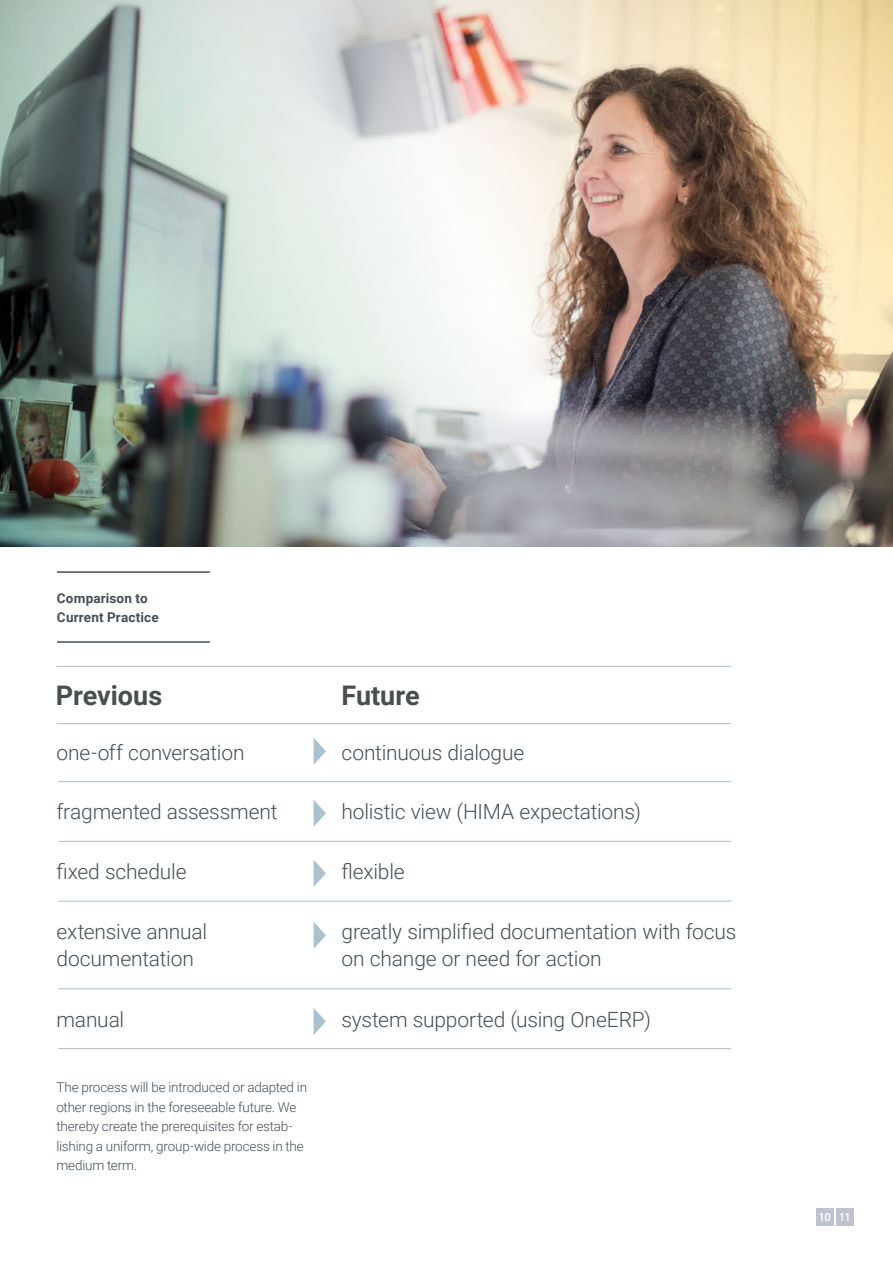
<style>
.page{position:relative;width:893px;height:1263px;background:#fff}
.page>*{position:absolute;margin:0;border:0;box-sizing:border-box;transform-origin:0 0}
.t1{font:700 27px "Roboto";color:#48504d}
.t2{font:300 21px/27px "Roboto";letter-spacing:-.01em;color:#445055}
.t3{font:300 13.5px/19.5px "Roboto";letter-spacing:-.015em;color:#445055}
.t4{font:700 13.5px/19.5px "Roboto";letter-spacing:.015em;color:#445055}
.t5{font:500 11.25px "Roboto";color:#fff}
</style>
<div class="page">
<hr style="left:57px;top:571px;width:153px;height:2px;background:#445055">
<hr style="left:57px;top:641px;width:153px;height:2px;background:#445055">
<hr style="left:58px;top:781px;width:673px;height:1px;background:#b7c9c2">
<hr style="left:58px;top:900px;width:673px;height:2px;background:#b7c9c2">
<hr style="left:58px;top:1048px;width:673px;height:1px;background:#b7c9c2">
<hr style="left:58px;top:841px;width:673px;height:1px;background:#b7c9c2">
<hr style="left:58px;top:988px;width:673px;height:1px;background:#b7c9c2">
<hr style="left:57px;top:723px;width:674px;height:1px;background:#b7c9c2">
<hr style="left:57px;top:666px;width:674px;height:1px;background:#b7c9c2">
<svg style="left:314px;top:738px;width:12px;height:27px"></svg>
<svg style="left:314px;top:860px;width:12px;height:27px"></svg>
<svg style="left:314px;top:800px;width:12px;height:27px"></svg>
<svg style="left:314px;top:922px;width:12px;height:27px"></svg>
<svg style="left:314px;top:1008px;width:12px;height:27px"></svg>
<img style="left:0;top:0;width:893px;height:546px">
<div style="left:836px;top:1208px;width:17px;height:17px;background:#bfc2cf"></div>
<div style="left:816px;top:1208px;width:17px;height:17px;background:#bfc2cf"></div>
<p class="t4" style="left:57px;top:587px;width:103px">Comparison to<br>Current Practice</p>
<p class="t1" style="left:56px;top:676px;width:108px">Previous</p>
<p class="t1" style="left:342px;top:676px;width:80px">Future</p>
<p class="t2" style="left:57px;top:738px;width:189px">one-off conversation</p>
<p class="t2" style="left:342px;top:738px;width:184px">continuous dialogue</p>
<p class="t2" style="left:57px;top:798px;width:222px">fragmented assessment</p>
<p class="t2" style="left:342px;top:798px;width:301px">holistic view (HIMA expectations)</p>
<p class="t2" style="left:57px;top:857px;width:132px">fixed schedule</p>
<p class="t2" style="left:342px;top:857px;width:65px">flexible</p>
<p class="t2" style="left:57px;top:917px;width:152px">extensive annual documentation</p>
<p class="t2" style="left:342px;top:917px;width:396px">greatly simplified documentation with focus on change or need for action</p>
<p class="t2" style="left:57px;top:1005px;width:69px">manual</p>
<p class="t2" style="left:342px;top:1005px;width:311px">system supported (using OneERP)</p>
<p class="t3" style="left:56px;top:1077px;width:252px">The process will be introduced or adapted in other regions in the foreseeable future. We thereby create the prerequisites for estab&shy;lishing a uniform, group-wide process in the medium term.</p>
<p class="t5" style="left:818px;top:1209px;width:34px">10 11</p>
</div>
